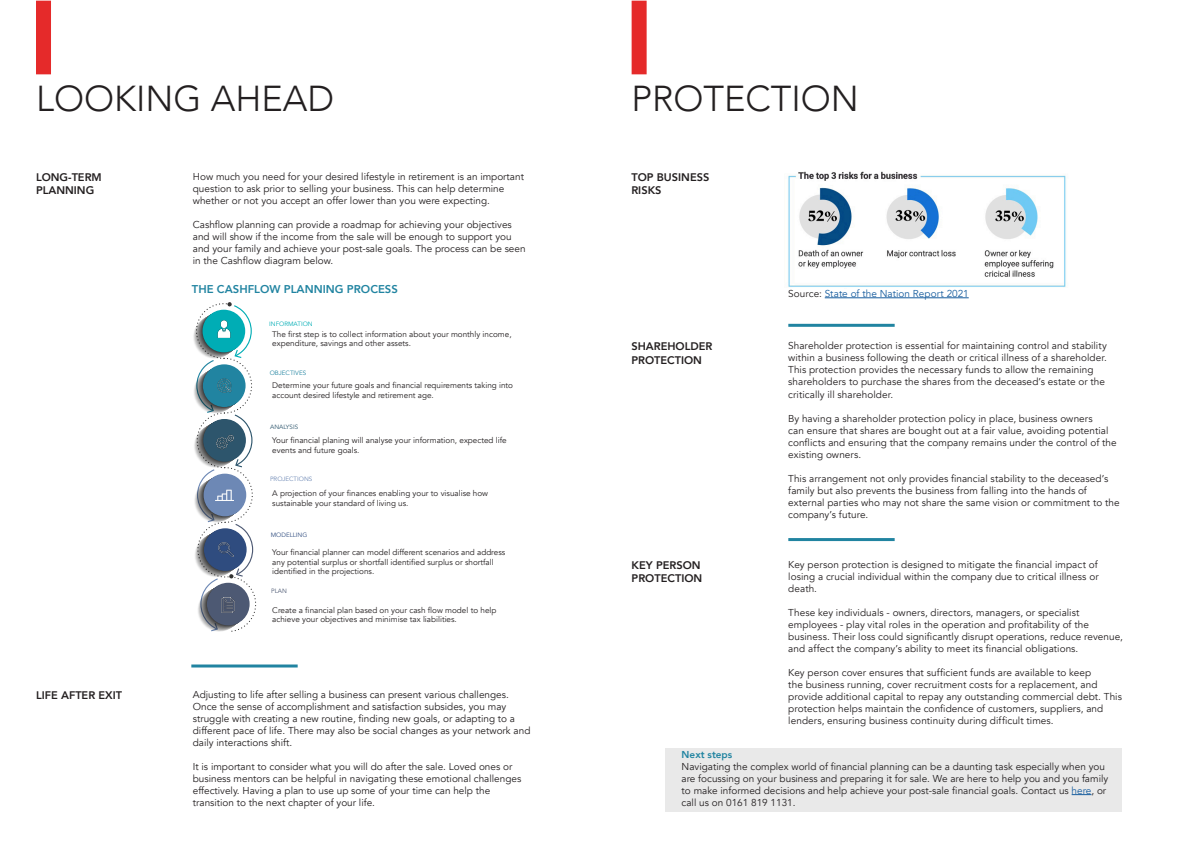
<style>
.page{position:relative;width:1191px;height:842px;background:#fff}
.page>*{position:absolute;margin:0;border:0;box-sizing:border-box;transform-origin:0 0}
.t1{font:300 36px "Avenir";color:#231f20}
.t2{font:800 11.3px "Avenir";color:#2184a1}
.t3{font:800 11px/13.2px "Avenir";color:#231f20}
.Paragraph_Style_2{font:10px/12px "Avenir";color:#231f20}
.Paragraph_Style_2-2{font:10px "Avenir";letter-spacing:.005em;color:#175d9e}
.t4{font:8.1px/9.8px "Avenir";color:#231f20}
.t5{font:6.2px "Avenir";color:#00adb5}
.t6{font:6.2px "Avenir";color:#6d88b5}
.t7{font:6.2px "Avenir";color:#2184a1}
.t8{font:6.2px "Avenir";color:#2f4c7f}
.t9{font:6.2px "Avenir";color:#2d556c}
.t10{font:6.2px "Avenir";color:#4d5973}
.s1{color:#231f20}
.s2{font-weight:800;color:#2184a1}
.s3{color:#175d9e}
</style>
<div class="page">
<div style="left:665px;top:748px;width:456px;height:63px;background:#e9e9e9"></div>
<hr style="left:191px;top:664px;width:107px;height:3px;background:#2184a1">
<svg style="left:193px;top:302px;width:63px;height:330px"></svg>
<div style="left:207px;top:583px;width:43px;height:42px;background:#4d5973;border-radius:50%"></div>
<img style="left:216px;top:321px;width:16px;height:17px">
<img style="left:216px;top:377px;width:17px;height:17px">
<img style="left:217px;top:433px;width:17px;height:17px">
<img style="left:215px;top:489px;width:18px;height:12px">
<img style="left:219px;top:542px;width:15px;height:15px">
<img style="left:221px;top:597px;width:14px;height:16px">
<hr style="left:788px;top:538px;width:106px;height:3px;background:#2184a1">
<svg style="left:1071px;top:794px;width:20px;height:1px"></svg>
<div style="left:631px;top:1px;width:15px;height:73px;background:#e52a2a"></div>
<div style="left:36px;top:1px;width:15px;height:73px;background:#e52a2a"></div>
<img style="left:788px;top:171px;width:278px;height:116px">
<hr style="left:788px;top:324px;width:106px;height:3px;background:#2184a1">
<hr style="left:824px;top:298px;width:144px;height:1px;background:#175d9e">
<p class="t1" style="left:36px;top:77px;width:300px">LOOKING AHEAD</p>
<p class="t3" style="left:36px;top:171px;width:67px">LONG-TERM<br>PLANNING</p>
<p class="Paragraph_Style_2" style="left:193px;top:171px;width:333px">How much you need for your desired lifestyle in retirement is an important question to ask prior to selling your business. This can help determine whether or not you accept an offer lower than you were expecting.</p>
<p class="Paragraph_Style_2" style="left:193px;top:219px;width:334px">Cashflow planning can provide a roadmap for achieving your objectives and will show if the income from the sale will be enough to support you and your family and achieve your post-sale goals. The process can be seen in the Cashflow diagram below.</p>
<p class="t2" style="left:192px;top:281px;width:207px">THE CASHFLOW PLANNING PROCESS</p>
<p class="t5" style="left:269px;top:320px;width:45px">INFORMATION</p>
<p class="t4" style="left:272px;top:329px;width:241px">The first step is to collect information about your monthly income, expenditure, savings and other assets.</p>
<p class="t4" style="left:272px;top:381px;width:242px">Determine your future goals and financial requirements taking into account desired lifestyle and retirement age.</p>
<p class="t4" style="left:272px;top:435px;width:236px">Your financial planing will analyse your information, expected life events and future goals.</p>
<p class="t4" style="left:272px;top:489px;width:217px">A projection of your finances enabling your to visualise how sustainable your standard of living us.</p>
<p class="t7" style="left:270px;top:369px;width:38px">OBJECTIVES</p>
<p class="t9" style="left:270px;top:423px;width:30px">ANALYSIS</p>
<p class="t6" style="left:270px;top:475px;width:44px">PROJECTIONS</p>
<p class="t8" style="left:271px;top:531px;width:38px">MODELLING</p>
<p class="t3" style="left:36px;top:688px;width:88px">LIFE AFTER EXIT</p>
<p class="t4" style="left:272px;top:547px;width:234px">Your financial planner can model different scenarios and address any potential surplus or shortfall identified surplus or shortfall identified in the projections.</p>
<p class="t4" style="left:272px;top:605px;width:226px">Create a financial plan based on your cash flow model to help achieve your objectives and minimise tax liabilities.</p>
<p class="t10" style="left:271px;top:587px;width:17px">PLAN</p>
<p class="Paragraph_Style_2" style="left:193px;top:688px;width:339px">Adjusting to life after selling a business can present various challenges.<br>Once the sense of accomplishment and satisfaction subsides, you may struggle with creating a new routine, finding new goals, or adapting to a different pace of life. There may also be social changes as your network and daily interactions shift.</p>
<p class="Paragraph_Style_2" style="left:193px;top:760px;width:330px">It is important to consider what you will do after the sale. Loved ones or business mentors can be helpful in navigating these emotional challenges effectively. Having a plan to use up some of your time can help the transition to the next chapter of your life.</p>
<p class="t1" style="left:631px;top:77px;width:229px">PROTECTION</p>
<p class="t3" style="left:631px;top:171px;width:80px">TOP BUSINESS</p>
<p class="t3" style="left:631px;top:184px;width:32px">RISKS</p>
<p class="t3" style="left:631px;top:340px;width:83px">SHAREHOLDER<br>PROTECTION</p>
<p class="Paragraph_Style_2-2" style="left:788px;top:288px;width:182px"><span class="s1">Source:</span> State of the Nation Report 2021</p>
<p class="Paragraph_Style_2" style="left:788px;top:340px;width:320px">Shareholder protection is essential for maintaining control and stability within a business following the death or critical illness of a shareholder.<br>This protection provides the necessary funds to allow the remaining shareholders to purchase the shares from the deceased’s estate or the critically ill shareholder.</p>
<p class="Paragraph_Style_2" style="left:788px;top:412px;width:330px">By having a shareholder protection policy in place, business owners<br>can ensure that shares are bought out at a fair value, avoiding potential conflicts and ensuring that the company remains under the control of the existing owners.</p>
<p class="Paragraph_Style_2" style="left:788px;top:472px;width:333px">This arrangement not only provides financial stability to the deceased’s family but also prevents the business from falling into the hands of external parties who may not share the same vision or commitment to the company’s future.</p>
<p class="t3" style="left:631px;top:559px;width:72px">KEY PERSON<br>PROTECTION</p>
<p class="Paragraph_Style_2" style="left:788px;top:559px;width:312px;text-align:justify">Key person protection is designed to mitigate the financial impact of losing a crucial individual within the company due to critical illness or death.</p>
<p class="Paragraph_Style_2" style="left:788px;top:607px;width:336px">These key individuals - owners, directors, managers, or specialist employees - play vital roles in the operation and profitability of the business. Their loss could significantly disrupt operations, reduce revenue, and affect the company’s ability to meet its financial obligations.</p>
<p class="Paragraph_Style_2" style="left:788px;top:667px;width:335px">Key person cover ensures that sufficient funds are available to keep<br>the business running, cover recruitment costs for a replacement, and provide additional capital to repay any outstanding commercial debt. This protection helps maintain the confidence of customers, suppliers, and lenders, ensuring business continuity during difficult times.</p>
<p class="Paragraph_Style_2" style="left:681px;top:749px;width:428px"><span class="s2">Next steps<br></span>Navigating the complex world of financial planning can be a daunting task especially when you are focussing on your business and preparing it for sale. We are here to help you and you family to make informed decisions and help achieve your post-sale financial goals. Contact us <span class="s3">here</span>, or call us on 0161 819 1131.</p>
</div>
